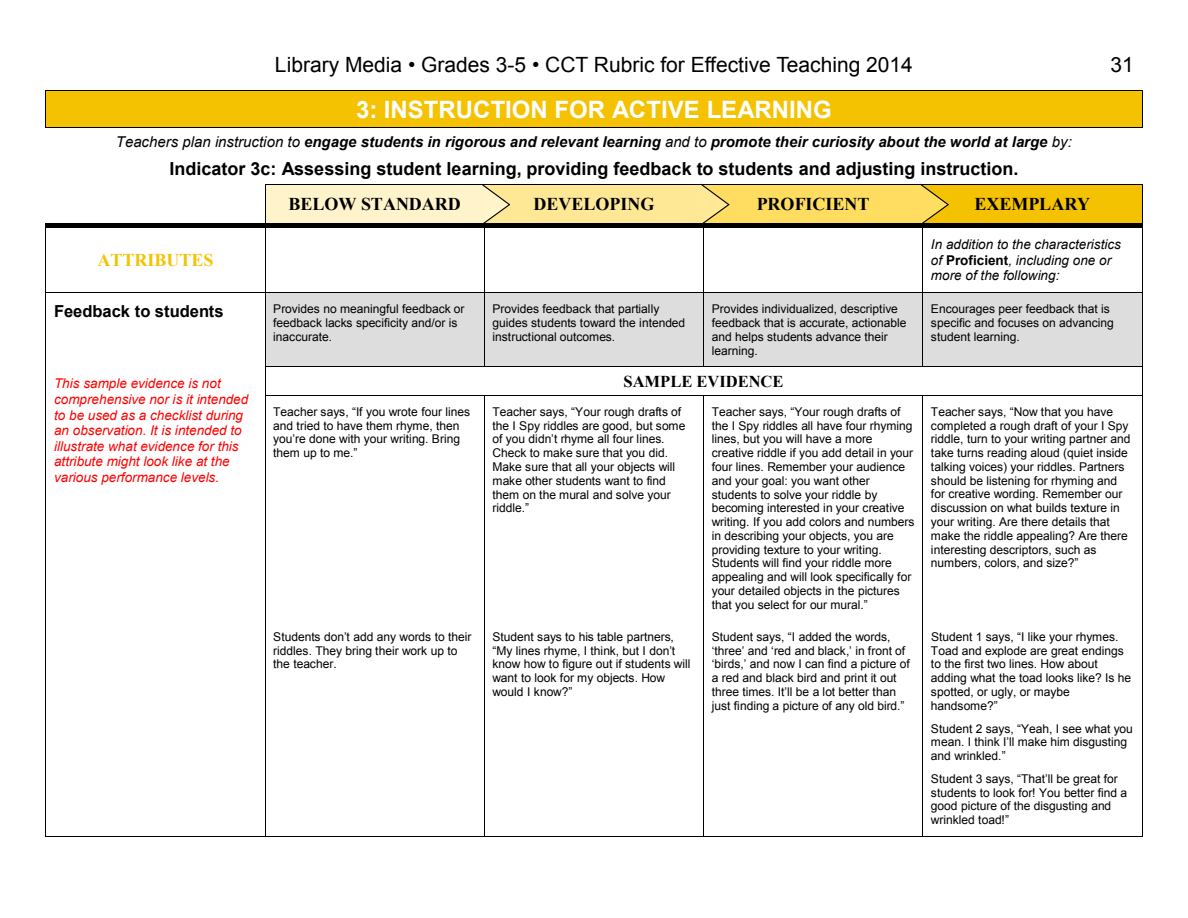
<style>
.page{position:relative;width:1188px;height:918px;background:#fff}
.page>*{position:absolute;margin:0;border:0;box-sizing:border-box;transform-origin:0 0}
.t1{font:700 24px "Arial";color:#fff}
.t2{font:21px "Arial";color:#000}
.t3{font:700 18px/35px "Arial";color:#000}
.t4{font:700 18px "Times New Roman";color:#000}
.t5{font:700 18px "Times New Roman";letter-spacing:.005em;color:#f5c201}
.t6{font:700 16.5px "Arial";color:#000}
.t7{font:700 16.5px "Times New Roman";letter-spacing:-.005em;color:#000}
.t8{font:italic 700 15px "Arial";letter-spacing:.005em;color:#000}
.t9{font:italic 13.5px/15.6px "Arial";letter-spacing:.005em;color:#f00}
.t10{font:italic 13.5px/15.5px "Arial";color:#000}
.t11{font:12px/13.8px "Arial";letter-spacing:-.005em;color:#000}
.s1{font-weight:400}
.s2{font-family:"Times New Roman"}
.s3{font-weight:700;font-style:normal}
</style>
<div class="page">
<div style="left:54px;top:91px;width:1080px;height:37px;background:#f5c201"></div>
<hr style="left:46px;top:90px;width:1096px;height:1px;background:#000">
<hr style="left:46px;top:91px;width:1px;height:37px;background:#000">
<hr style="left:1142px;top:91px;width:1px;height:37px;background:#000">
<hr style="left:47px;top:128px;width:1095px;height:1px;background:#000">
<div style="left:266px;top:185px;width:218px;height:38px;background:#fef3ca"></div>
<div style="left:492px;top:185px;width:204px;height:38px;background:#fee895"></div>
<div style="left:712px;top:185px;width:203px;height:38px;background:#fedd61"></div>
<div style="left:923px;top:185px;width:219px;height:38px;background:#f5c201"></div>
<hr style="left:266px;top:184px;width:218px;height:1px;background:#000">
<hr style="left:485px;top:184px;width:219px;height:1px;background:#000">
<hr style="left:704px;top:184px;width:219px;height:1px;background:#000">
<hr style="left:924px;top:184px;width:218px;height:1px;background:#000">
<hr style="left:265px;top:185px;width:1px;height:38px;background:#000">
<hr style="left:1142px;top:185px;width:1px;height:38px;background:#000">
<svg style="left:46px;top:223px;width:5px;height:5px"></svg>
<div style="left:51px;top:223px;width:214px;height:5px;background:#000"></div>
<svg style="left:265px;top:223px;width:4px;height:5px"></svg>
<div style="left:269px;top:223px;width:215px;height:5px;background:#000"></div>
<div style="left:489px;top:223px;width:214px;height:5px;background:#000"></div>
<div style="left:708px;top:223px;width:214px;height:5px;background:#000"></div>
<div style="left:928px;top:223px;width:214px;height:5px;background:#000"></div>
<hr style="left:46px;top:228px;width:1px;height:64px;background:#000">
<hr style="left:265px;top:228px;width:1px;height:64px;background:#000">
<hr style="left:484px;top:228px;width:1px;height:64px;background:#000">
<hr style="left:703px;top:228px;width:1px;height:64px;background:#000">
<hr style="left:922px;top:228px;width:1px;height:64px;background:#000">
<hr style="left:1142px;top:228px;width:1px;height:64px;background:#000">
<div style="left:266px;top:293px;width:218px;height:73px;background:#ddd"></div>
<div style="left:485px;top:293px;width:218px;height:73px;background:#ddd"></div>
<div style="left:704px;top:293px;width:218px;height:73px;background:#ddd"></div>
<div style="left:923px;top:293px;width:219px;height:73px;background:#ddd"></div>
<hr style="left:46px;top:292px;width:219px;height:1px;background:#000">
<hr style="left:266px;top:292px;width:218px;height:1px;background:#000">
<hr style="left:485px;top:292px;width:218px;height:1px;background:#000">
<hr style="left:704px;top:292px;width:218px;height:1px;background:#000">
<hr style="left:923px;top:292px;width:219px;height:1px;background:#000">
<hr style="left:46px;top:293px;width:1px;height:73px;background:#000">
<hr style="left:265px;top:293px;width:1px;height:73px;background:#000">
<hr style="left:484px;top:293px;width:1px;height:73px;background:#000">
<hr style="left:703px;top:293px;width:1px;height:73px;background:#000">
<hr style="left:922px;top:293px;width:1px;height:73px;background:#000">
<hr style="left:1142px;top:293px;width:1px;height:73px;background:#000">
<hr style="left:266px;top:366px;width:218px;height:1px;background:#000">
<hr style="left:485px;top:366px;width:218px;height:1px;background:#000">
<hr style="left:704px;top:366px;width:218px;height:1px;background:#000">
<hr style="left:923px;top:366px;width:219px;height:1px;background:#000">
<svg style="left:265px;top:366px;width:1px;height:30px"></svg>
<hr style="left:266px;top:395px;width:218px;height:1px;background:#000">
<hr style="left:485px;top:395px;width:218px;height:1px;background:#000">
<hr style="left:704px;top:395px;width:218px;height:1px;background:#000">
<hr style="left:923px;top:395px;width:219px;height:1px;background:#000">
<svg style="left:1142px;top:366px;width:1px;height:30px"></svg>
<hr style="left:46px;top:396px;width:1px;height:225px;background:#000">
<hr style="left:265px;top:396px;width:1px;height:225px;background:#000">
<hr style="left:484px;top:396px;width:1px;height:225px;background:#000">
<hr style="left:703px;top:396px;width:1px;height:225px;background:#000">
<hr style="left:922px;top:396px;width:1px;height:225px;background:#000">
<hr style="left:1142px;top:396px;width:1px;height:225px;background:#000">
<hr style="left:46px;top:621px;width:1px;height:215px;background:#000">
<hr style="left:46px;top:836px;width:219px;height:1px;background:#000">
<hr style="left:265px;top:621px;width:1px;height:215px;background:#000">
<hr style="left:266px;top:836px;width:218px;height:1px;background:#000">
<hr style="left:484px;top:621px;width:1px;height:215px;background:#000">
<hr style="left:485px;top:836px;width:218px;height:1px;background:#000">
<hr style="left:703px;top:621px;width:1px;height:215px;background:#000">
<hr style="left:704px;top:836px;width:218px;height:1px;background:#000">
<hr style="left:922px;top:621px;width:1px;height:215px;background:#000">
<hr style="left:923px;top:836px;width:219px;height:1px;background:#000">
<hr style="left:1142px;top:621px;width:1px;height:215px;background:#000">
<svg style="left:481px;top:183px;width:29px;height:45px"></svg>
<svg style="left:700px;top:183px;width:30px;height:45px"></svg>
<svg style="left:919px;top:183px;width:30px;height:45px"></svg>
<h2 class="t2" style="left:275px;top:51px;width:639px">Library Media • Grades 3-5 • CCT Rubric for Effective Teaching 2014</h2>
<h2 class="t2" style="left:1111px;top:51px;width:25px">31</h2>
<p class="t2" style="left:709px;top:52px;width:7px">f</p>
<p class="t1" style="left:356px;top:93px;width:477px">3: INSTRUCTION FOR ACTIVE LEARNING</p>
<p class="t8" style="left:116px;top:131px;width:957px"><span class="s1">Teachers plan instruction to</span> engage students in rigorous and relevant learning <span class="s1">and to</span> promote their curiosity about the world at large <span class="s1">by:</span></p>
<p class="t3" style="left:288px;top:152px;width:732px;text-indent:-119px">Indicator 3c: Assessing student learning, providing feedback to students and adjusting instruction.<br><span class="s2">BELOW STANDARD</span></p>
<p class="t4" style="left:534px;top:192px;width:122px">DEVELOPING</p>
<p class="t4" style="left:757px;top:192px;width:114px">PROFICIENT</p>
<p class="t4" style="left:975px;top:192px;width:117px">EXEMPLARY</p>
<p class="t5" style="left:97px;top:248px;width:118px">ATTRIBUTES</p>
<p class="t10" style="left:931px;top:237px;width:191px">In addition to the characteristics of <span class="s3">Proficient</span>, including one or more of the following:</p>
<p class="t6" style="left:54px;top:301px;width:171px">Feedback to students</p>
<p class="t11" style="left:273px;top:302px;width:193px">Provides no meaningful feedback or feedback lacks specificity and/or is inaccurate.</p>
<p class="t11" style="left:492px;top:302px;width:194px">Provides feedback that partially guides students toward the intended instructional outcomes.</p>
<p class="t11" style="left:712px;top:302px;width:196px">Provides individualized, descriptive feedback that is accurate, actionable and helps students advance their learning.</p>
<p class="t11" style="left:931px;top:302px;width:184px">Encourages peer feedback that is specific and focuses on advancing student learning.</p>
<p class="t9" style="left:54px;top:376px;width:196px">This sample evidence is not comprehensive nor is it intended to be used as a checklist during an observation. It is intended to illustrate what evidence for this attribute might look like at the various performance levels.</p>
<p class="t7" style="left:624px;top:370px;width:162px">SAMPLE EVIDENCE</p>
<p class="t11" style="left:273px;top:405px;width:198px">Teacher says, “If you wrote four lines and tried to have them rhyme, then you’re done with your writing. Bring them up to me.”</p>
<p class="t11" style="left:492px;top:405px;width:194px">Teacher says, “Your rough drafts of the I Spy riddles are good, but some of you didn’t rhyme all four lines.<br>Check to make sure that you did.<br>Make sure that all your objects will make other students want to find them on the mural and solve your riddle.”</p>
<p class="t11" style="left:712px;top:405px;width:204px">Teacher says, “Your rough drafts of the I Spy riddles all have four rhyming lines, but you will have a more creative riddle if you add detail in your four lines. Remember your audience and your goal: you want other students to solve your riddle by becoming interested in your creative writing. If you add colors and numbers in describing your objects, you are providing texture to your writing.<br>Students will find your riddle more appealing and will look specifically for your detailed objects in the pictures that you select for our mural.”</p>
<p class="t11" style="left:931px;top:405px;width:201px">Teacher says, “Now that you have completed a rough draft of your I Spy riddle, turn to your writing partner and take turns reading aloud (quiet inside talking voices) your riddles. Partners should be listening for rhyming and for creative wording. Remember our discussion on what builds texture in your writing. Are there details that make the riddle appealing? Are there interesting descriptors, such as numbers, colors, and size?”</p>
<p class="t11" style="left:273px;top:630px;width:200px">Students don’t add any words to their riddles. They bring their work up to the teacher.</p>
<p class="t11" style="left:492px;top:630px;width:199px">Student says to his table partners, “My lines rhyme, I think, but I don’t know how to figure out if students will want to look for my objects. How would I know?”</p>
<p class="t11" style="left:712px;top:630px;width:200px">Student says, “I added the words, ‘three’ and ‘red and black,’ in front of ‘birds,’ and now I can find a picture of a red and black bird and print it out three times. It’ll be a lot better than just finding a picture of any old bird.”</p>
<p class="t11" style="left:931px;top:630px;width:202px">Student 1 says, “I like your rhymes.<br>Toad and explode are great endings to the first two lines. How about adding what the toad looks like? Is he spotted, or ugly, or maybe handsome?”</p>
<p class="t11" style="left:931px;top:722px;width:203px">Student 2 says, “Yeah, I see what you mean. I think I’ll make him disgusting and wrinkled.”</p>
<p class="t11" style="left:931px;top:772px;width:198px">Student 3 says, “That’ll be great for students to look for! You better find a good picture of the disgusting and wrinkled toad!”</p>
</div>
